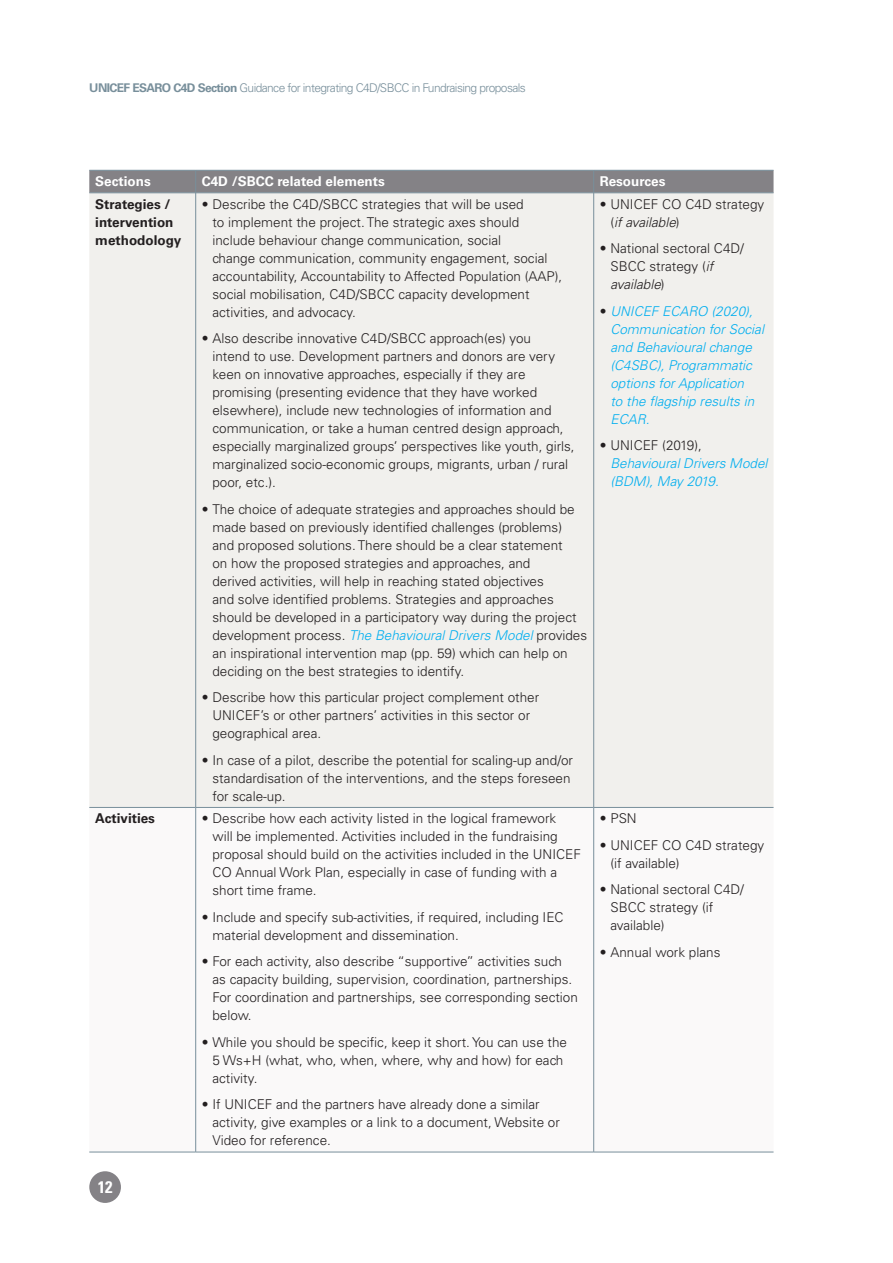
<style>
.page{position:relative;width:893px;height:1263px;background:#fff}
.page>*{position:absolute;margin:0;border:0;box-sizing:border-box;transform-origin:0 0}
.t1{font:700 condensed 16.8px "Univers LT Std";color:#fff}
.t2{font:300 13.5px/18px "Univers LT Std";color:#231f20}
.t3{font:italic 300 13.5px/18px "Univers LT Std";color:#00aeef}
.t4{font:700 13.5px/18px "Univers LT Std";color:#231f20}
.t5{font:700 13.5px "Univers LT Std";color:#fff}
.t6{font:300 12px "Univers LT Std";letter-spacing:-.05em;color:#788f9b}
.s1{font-weight:700}
.s2{font-style:italic;color:#00aeef}
.s3{font-style:italic}
.s4{font-style:normal;color:#231f20}
</style>
<div class="page">
<div style="left:89px;top:1171px;width:32px;height:32px;background:#848286;border-radius:50%"></div>
<div style="left:89px;top:194px;width:684px;height:613px;background:#f1f0ed"></div>
<svg style="left:89px;top:808px;width:684px;height:344px"></svg>
<svg style="left:89px;top:170px;width:684px;height:23px;background:#848388"></svg>
<hr style="left:89px;top:193px;width:107px;height:1px;background:#788f9b">
<hr style="left:196px;top:193px;width:398px;height:1px;background:#788f9b">
<hr style="left:195px;top:193px;width:1px;height:614px;background:#788f9b">
<hr style="left:594px;top:193px;width:179px;height:1px;background:#788f9b">
<hr style="left:593px;top:193px;width:1px;height:614px;background:#788f9b">
<hr style="left:89px;top:807px;width:107px;height:1px;background:#788f9b">
<hr style="left:196px;top:807px;width:398px;height:1px;background:#788f9b">
<hr style="left:195px;top:808px;width:1px;height:344px;background:#788f9b">
<hr style="left:594px;top:807px;width:179px;height:1px;background:#788f9b">
<hr style="left:593px;top:808px;width:1px;height:344px;background:#788f9b">
<hr style="left:89px;top:1152px;width:107px;height:1px;background:#788f9b">
<hr style="left:196px;top:1152px;width:398px;height:1px;background:#788f9b">
<hr style="left:594px;top:1152px;width:179px;height:1px;background:#788f9b">
<p class="t6" style="left:89px;top:80px;width:438px"><span class="s1">UNICEF ESARO C4D Section</span> Guidance for integrating C4D/SBCC in Fundraising proposals</p>
<p class="t5" style="left:95px;top:174px;width:57px">Sections</p>
<p class="t5" style="left:202px;top:174px;width:185px">C4D /SBCC related elements</p>
<p class="t5" style="left:600px;top:174px;width:67px">Resources</p>
<p class="t4" style="left:95px;top:195px;width:87px">Strategies / intervention methodology</p>
<p class="t2" style="left:212px;top:195px;width:351px;text-indent:-11px">• Describe the C4D/SBCC strategies that will be used<br>to implement the project. The strategic axes should include behaviour change communication, social<br>change communication, community engagement, social accountability, Accountability to Affected Population (AAP), social mobilisation, C4D/SBCC capacity development activities, and advocacy.</p>
<p class="t2" style="left:212px;top:330px;width:364px;text-indent:-11px">• Also describe innovative C4D/SBCC approach(es) you<br>intend to use. Development partners and donors are very keen on innovative approaches, especially if they are promising (presenting evidence that they have worked elsewhere), include new technologies of information and communication, or take a human centred design approach, especially marginalized groups’ perspectives like youth, girls, marginalized socio-economic groups, migrants, urban / rural poor, etc.).</p>
<p class="t2" style="left:212px;top:500px;width:376px;text-indent:-11px">• The choice of adequate strategies and approaches should be made based on previously identified challenges (problems) and proposed solutions. There should be a clear statement<br>on how the proposed strategies and approaches, and<br>derived activities, will help in reaching stated objectives<br>and solve identified problems. Strategies and approaches should be developed in a participatory way during the project development process. <span class="s2">The Behavioural Drivers Model</span> provides an inspirational intervention map (pp. 59) which can help on deciding on the best strategies to identify.</p>
<p class="t2" style="left:212px;top:689px;width:328px;text-indent:-11px">• Describe how this particular project complement other<br>UNICEF’s or other partners’ activities in this sector or geographical area.</p>
<p class="t2" style="left:212px;top:751px;width:362px;text-indent:-11px">• In case of a pilot, describe the potential for scaling-up and/or standardisation of the interventions, and the steps foreseen for scale-up.</p>
<p class="t2" style="left:610px;top:195px;width:155px;text-indent:-11px">• UNICEF CO C4D strategy (<span class="s3">if available</span>)</p>
<p class="t2" style="left:610px;top:240px;width:135px;text-indent:-11px">• National sectoral C4D/<br>SBCC strategy (<span class="s3">if available</span>)</p>
<p class="t3" style="left:610px;top:302px;width:155px;text-indent:-11px"><span class="s4">•</span> UNICEF ECARO (2020),<br>Communication for Social and Behavioural change (C4SBC), Programmatic options for Application<br>to the flagship results in<br>ECAR.</p>
<p class="t2" style="left:600px;top:436px;width:104px">• UNICEF (2019),</p>
<p class="t3" style="left:610px;top:455px;width:159px">Behavioural Drivers Model (BDM), May 2019.</p>
<p class="t4" style="left:95px;top:810px;width:61px">Activities</p>
<p class="t2" style="left:212px;top:810px;width:370px;text-indent:-11px">• Describe how each activity listed in the logical framework<br>will be implemented. Activities included in the fundraising proposal should build on the activities included in the UNICEF CO Annual Work Plan, especially in case of funding with a short time frame.</p>
<p class="t2" style="left:212px;top:908px;width:353px;text-indent:-11px">• Include and specify sub-activities, if required, including IEC material development and dissemination.</p>
<p class="t2" style="left:212px;top:952px;width:367px;text-indent:-11px">• For each activity, also describe “supportive” activities such as capacity building, supervision, coordination, partnerships.<br>For coordination and partnerships, see corresponding section below.</p>
<p class="t2" style="left:212px;top:1033px;width:356px;text-indent:-11px">• While you should be specific, keep it short. You can use the<br>5 Ws+H (what, who, when, where, why and how) for each activity.</p>
<p class="t2" style="left:212px;top:1095px;width:349px;text-indent:-11px">• If UNICEF and the partners have already done a similar activity, give examples or a link to a document, Website or<br>Video for reference.</p>
<p class="t1" style="left:98px;top:1176px;width:16px">12</p>
<p class="t2" style="left:600px;top:809px;width:39px">• PSN</p>
<p class="t2" style="left:610px;top:836px;width:155px;text-indent:-11px">• UNICEF CO C4D strategy (if available)</p>
<p class="t2" style="left:610px;top:880px;width:135px;text-indent:-11px">• National sectoral C4D/<br>SBCC strategy (if available)</p>
<p class="t2" style="left:600px;top:943px;width:122px">• Annual work plans</p>
</div>
